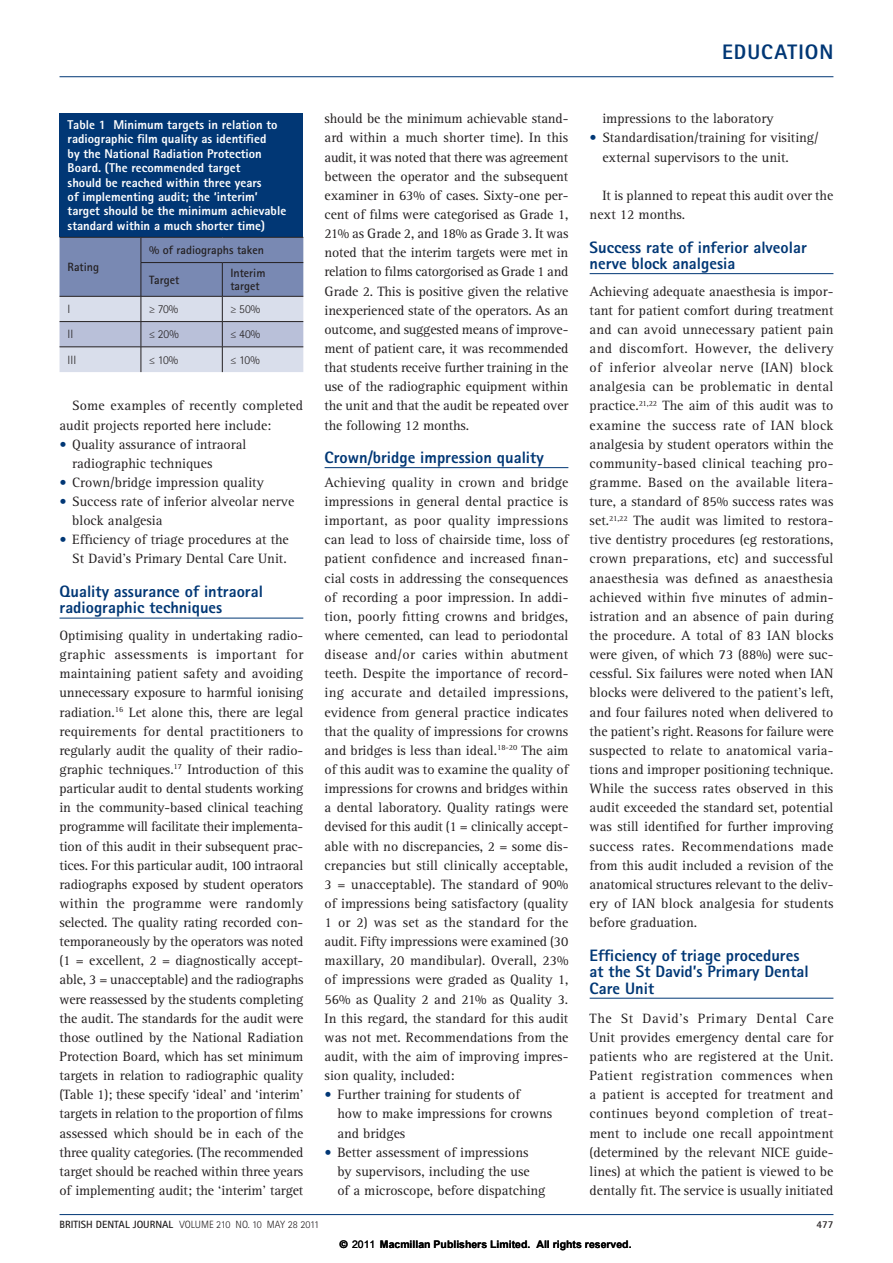
<style>
.page{position:relative;width:893px;height:1263px;background:#fff}
.page>*{position:absolute;margin:0;border:0;box-sizing:border-box;transform-origin:0 0}
.t1{font:800 21px "Rotis Sans Serif Std";letter-spacing:.045em;color:#013775}
.crosshead_2{font:800 16.5px/16.5px "Rotis Sans Serif Std";color:#013775}
.body_fullout{font:13.95px/19.2px "Rotis Serif Std 2";color:#231f20;text-align:justify}
.body_bullet_list{font:13.95px/19.2px "Rotis Serif Std 2";color:#231f20}
.body{font:13.95px/19.2px "Rotis Serif Std 2";color:#231f20}
.table_fig_caption{font:800 12.75px/14.4px "Rotis Sans Serif Std";color:#fff}
.table_text_bold{font:700 12px/13.5px "Rotis Sans Serif Std";color:#231f20}
.table_text{font:300 12px "Rotis Sans Serif Std";color:#231f20}
.t2{font:700 10.5px "Arial";color:#000}
.t3{font:300 10.5px "Rotis Sans Serif Std";color:#231f20}
.t4{font:700 10.5px "Rotis Sans Serif Std";color:#231f20}
.s1{font-family:"Rotis Serif Std";color:#013775}
.s2{font-weight:700}
.s3{font-family:"Helvetica"}
.s4{font-weight:400}
</style>
<div class="page">
<hr style="left:60px;top:76px;width:773px;height:1px;background:#013775">
<hr style="left:325px;top:467px;width:243px;height:1px;background:#013775">
<hr style="left:590px;top:273px;width:243px;height:1px;background:#013775">
<hr style="left:590px;top:998px;width:243px;height:1px;background:#013775">
<hr style="left:60px;top:618px;width:243px;height:1px;background:#013775">
<div style="left:60px;top:114px;width:243px;height:123px;background:#013775"></div>
<svg style="left:60px;top:238px;width:243px;height:134px;background:#a4adc8"></svg>
<hr style="left:60px;top:237px;width:81px;height:1px;background:#231f20">
<hr style="left:141px;top:237px;width:81px;height:1px;background:#231f20">
<hr style="left:222px;top:237px;width:81px;height:1px;background:#231f20">
<hr style="left:60px;top:1214px;width:773px;height:1px;background:#013775">
<p class="t1" style="left:722px;top:39px;width:113px">EDUCATION</p>
<p class="table_fig_caption" style="left:68px;top:117px;width:220px">Table 1 Minimum targets in relation to radiographic film quality as identified<br>by the National Radiation Protection Board. (The recommended target<br>should be reached within three years<br>of implementing audit; the ‘interim’ target should be the minimum achievable standard within a much shorter time)</p>
<p class="table_text_bold" style="left:68px;top:260px;width:33px">Rating</p>
<p class="table_text_bold" style="left:149px;top:243px;width:116px">% of radiographs taken</p>
<p class="table_text_bold" style="left:149px;top:273px;width:32px">Target</p>
<p class="table_text_bold" style="left:230px;top:266px;width:37px">Interim target</p>
<p class="table_text" style="left:68px;top:302px;width:4px">I</p>
<p class="table_text" style="left:149px;top:302px;width:31px">≥ 70%</p>
<p class="table_text" style="left:230px;top:302px;width:31px">≥ 50%</p>
<p class="table_text" style="left:68px;top:327px;width:7px">II</p>
<p class="table_text" style="left:149px;top:327px;width:31px">≤ 20%</p>
<p class="table_text" style="left:230px;top:327px;width:31px">≤ 40%</p>
<p class="table_text" style="left:68px;top:353px;width:10px">III</p>
<p class="table_text" style="left:149px;top:353px;width:31px">≤ 10%</p>
<p class="table_text" style="left:230px;top:353px;width:31px">≤ 10%</p>
<p class="body" style="left:60px;top:397px;width:245px;text-indent:13px">Some examples of recently completed audit projects reported here include:</p>
<p class="body_bullet_list" style="left:72px;top:435px;width:176px;text-indent:-13px"><span class="s1">•</span> Quality assurance of intraoral radiographic techniques</p>
<p class="body_bullet_list" style="left:60px;top:473px;width:206px"><span class="s1">•</span> Crown/bridge impression quality</p>
<p class="body_bullet_list" style="left:72px;top:492px;width:223px;text-indent:-13px"><span class="s1">•</span> Success rate of inferior alveolar nerve block analgesia</p>
<p class="body_bullet_list" style="left:60px;top:530px;width:231px;text-align:right"><span class="s1">•</span> Efficiency of triage procedures at the<br>St David’s Primary Dental Care Unit.</p>
<p class="crosshead_2" style="left:60px;top:583px;width:205px">Quality assurance of intraoral radiographic techniques</p>
<p class="body_fullout" style="left:60px;top:626px;width:245px">Optimising quality in undertaking radio&shy;graphic assessments is important for maintaining patient safety and avoiding unnecessary exposure to harmful ionising radiation.<sup>16</sup> Let alone this, there are legal requirements for dental practitioners to regularly audit the quality of their radio&shy;graphic techniques.<sup>17</sup> Introduction of this particular audit to dental students working in the community-based clinical teaching programme will facilitate their implementa&shy;tion of this audit in their subsequent prac&shy;tices. For this particular audit, 100 intraoral radiographs exposed by student operators within the programme were randomly selected. The quality rating recorded con&shy;temporaneously by the operators was noted (1 = excellent, 2 = diagnostically accept&shy;able, 3 = unacceptable) and the radiographs were reassessed by the students completing the audit. The standards for the audit were those outlined by the National Radiation Protection Board, which has set minimum targets in relation to radiographic quality (Table 1); these specify ‘ideal’ and ‘interim’ targets in relation to the proportion of films assessed which should be in each of the three quality categories. (The recommended target should be reached within three years of implementing audit; the ‘interim’ target</p>
<p class="body_fullout" style="left:325px;top:109px;width:245px">should be the minimum achievable stand&shy;ard within a much shorter time). In this audit, it was noted that there was agreement between the operator and the subsequent examiner in 63% of cases. Sixty-one per&shy;cent of films were categorised as Grade 1, 21% as Grade 2, and 18% as Grade 3. It was noted that the interim targets were met in relation to films catorgorised as Grade 1 and Grade 2. This is positive given the relative inexperienced state of the operators. As an outcome, and suggested means of improve&shy;ment of patient care, it was recommended that students receive further training in the use of the radiographic equipment within the unit and that the audit be repeated over the following 12 months.</p>
<p class="crosshead_2" style="left:325px;top:449px;width:221px">Crown/bridge impression quality</p>
<p class="body_fullout" style="left:325px;top:473px;width:245px">Achieving quality in crown and bridge impressions in general dental practice is important, as poor quality impressions can lead to loss of chairside time, loss of patient confidence and increased finan&shy;cial costs in addressing the consequences of recording a poor impression. In addi&shy;tion, poorly fitting crowns and bridges, where cemented, can lead to periodontal disease and/or caries within abutment teeth. Despite the importance of record&shy;ing accurate and detailed impressions, evidence from general practice indicates that the quality of impressions for crowns and bridges is less than ideal.<sup>18-20</sup> The aim of this audit was to examine the quality of impressions for crowns and bridges within a dental laboratory. Quality ratings were devised for this audit (1 = clinically accept&shy;able with no discrepancies, 2 = some dis&shy;crepancies but still clinically acceptable, 3 = unacceptable). The standard of 90% of impressions being satisfactory (quality 1 or 2) was set as the standard for the audit. Fifty impressions were examined (30 maxillary, 20 mandibular). Overall, 23% of impressions were graded as Quality 1, 56% as Quality 2 and 21% as Quality 3.<br>In this regard, the standard for this audit was not met. Recommendations from the audit, with the aim of improving impres&shy;sion quality, included:</p>
<p class="body_bullet_list" style="left:337px;top:1085px;width:216px;text-indent:-13px"><span class="s1">•</span> Further training for students of<br>how to make impressions for crowns and bridges</p>
<p class="body_bullet_list" style="left:337px;top:1143px;width:210px;text-indent:-13px"><span class="s1">•</span> Better assessment of impressions by supervisors, including the use<br>of a microscope, before dispatching</p>
<p class="body_bullet_list" style="left:602px;top:109px;width:173px">impressions to the laboratory</p>
<p class="body_bullet_list" style="left:602px;top:129px;width:218px;text-indent:-13px"><span class="s1">•</span> Standardisation/training for visiting/ external supervisors to the unit.</p>
<p class="body" style="left:590px;top:186px;width:245px;text-indent:13px">It is planned to repeat this audit over the next 12 months.</p>
<p class="crosshead_2" style="left:590px;top:238px;width:219px">Success rate of inferior alveolar nerve block analgesia</p>
<p class="body_fullout" style="left:590px;top:282px;width:245px">Achieving adequate anaesthesia is impor&shy;tant for patient comfort during treatment and can avoid unnecessary patient pain and discomfort. However, the delivery of inferior alveolar nerve (IAN) block analgesia can be problematic in dental practice.<sup>21,22</sup> The aim of this audit was to examine the success rate of IAN block analgesia by student operators within the community-based clinical teaching pro&shy;gramme. Based on the available litera&shy;ture, a standard of 85% success rates was set.<sup>21,22</sup> The audit was limited to restora&shy;tive dentistry procedures (eg restorations, crown preparations, etc) and successful anaesthesia was defined as anaesthesia achieved within five minutes of admin&shy;istration and an absence of pain during the procedure. A total of 83 IAN blocks were given, of which 73 (88%) were suc&shy;cessful. Six failures were noted when IAN blocks were delivered to the patient’s left, and four failures noted when delivered to the patient’s right. Reasons for failure were suspected to relate to anatomical varia&shy;tions and improper positioning technique.<br>While the success rates observed in this audit exceeded the standard set, potential was still identified for further improving success rates. Recommendations made from this audit included a revision of the anatomical structures relevant to the deliv&shy;ery of IAN block analgesia for students before graduation.</p>
<p class="crosshead_2" style="left:590px;top:946px;width:221px">Efficiency of triage procedures at the St David’s Primary Dental<br>Care Unit</p>
<p class="body_fullout" style="left:590px;top:1009px;width:245px">The St David’s Primary Dental Care Unit provides emergency dental care for patients who are registered at the Unit.<br>Patient registration commences when a patient is accepted for treatment and continues beyond completion of treat&shy;ment to include one recall appointment (determined by the relevant NICE guide&shy;lines) at which the patient is viewed to be dentally fit. The service is usually initiated</p>
<p class="t3" style="left:60px;top:1218px;width:261px"><span class="s2">BRITISH DENTAL JOURNAL</span> VOLUME 210 NO. 10 MAY 28 2011</p>
<p class="t4" style="left:816px;top:1217px;width:18px">477</p>
<p class="t2" style="left:340px;top:1237px;width:293px"><span class="s3">©</span> <span class="s4">2011</span> Macmillan Publishers Limited. All rights reserved.</p>
</div>
